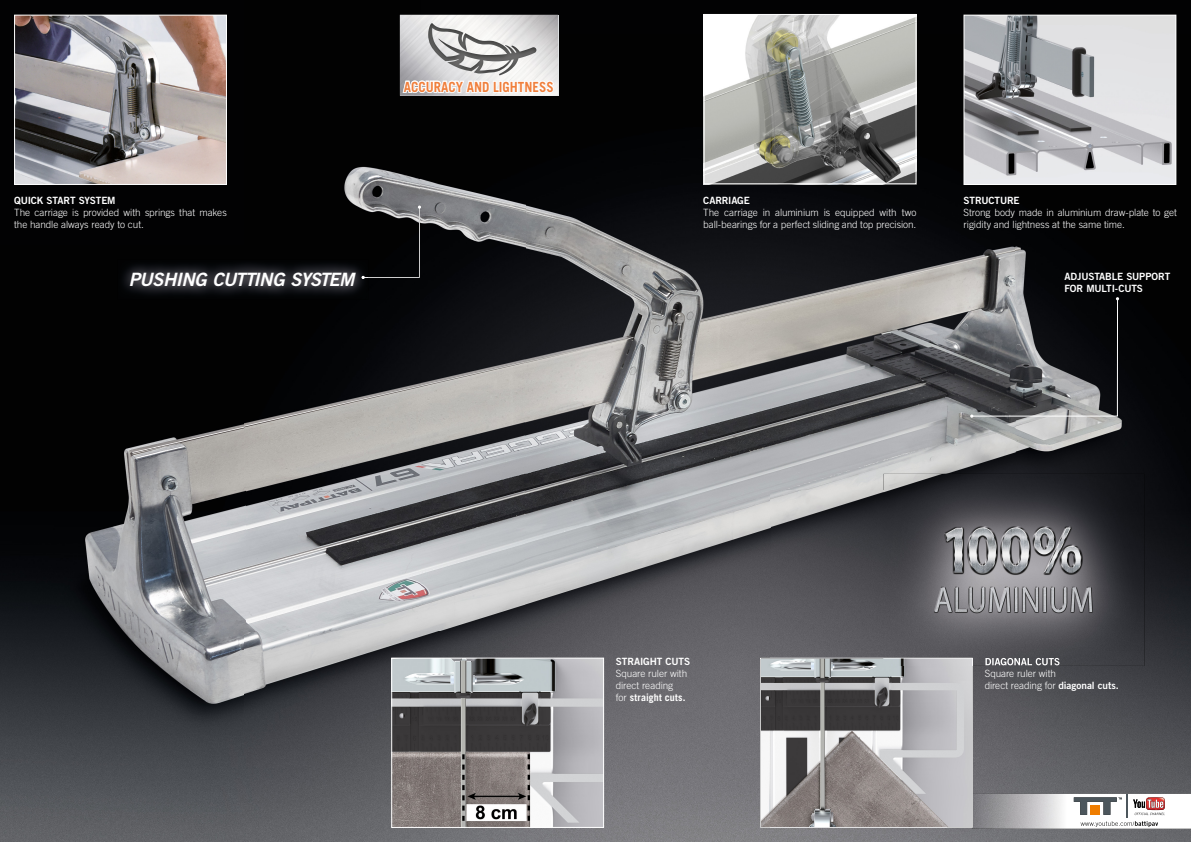
<style>
.page{position:relative;width:1191px;height:842px;background:#fff}
.page>*{position:absolute;margin:0;border:0;box-sizing:border-box;transform-origin:0 0}
.t1{font:italic 18.4px "Trade Gothic Bold Two";letter-spacing:-.03em;color:#fff}
.t2{font:700 14px "Trade Gothic";color:#f07f3c;scale:.94 1}
.t3{font:300 10px/12px "Trade Gothic";letter-spacing:-.005em;color:#fff}
.t4{font:10px/12px "Trade Gothic Bold Two";letter-spacing:-.015em;color:#fff}
.s1{font-weight:700}
.s2{font-family:"Trade Gothic Bold Two";font-weight:400}
</style>
<div class="page">
<img style="left:0;top:0;width:245px;height:842px">
<img style="left:245px;top:0;width:175px;height:631px">
<div style="left:420px;top:0;width:771px;height:35px;background:#020203"></div>
<img style="left:526px;top:35px;width:489px;height:245px">
<img style="left:1015px;top:35px;width:176px;height:456px">
<img style="left:420px;top:96px;width:106px;height:535px">
<img style="left:525px;top:280px;width:245px;height:562px">
<img style="left:770px;top:280px;width:246px;height:211px">
<img style="left:770px;top:491px;width:113px;height:167px">
<img style="left:1121px;top:491px;width:70px;height:351px">
<img style="left:245px;top:631px;width:281px;height:211px">
<img style="left:946px;top:666px;width:175px;height:176px">
<div style="left:770px;top:828px;width:176px;height:14px;background:#7e7e82"></div>
<img style="left:400px;top:15px;width:158px;height:81px">
<svg style="left:403px;top:80px;width:151px;height:13px"></svg>
<img style="left:428px;top:23px;width:108px;height:52px">
<img style="left:16px;top:17px;width:209px;height:166px">
<div style="left:14px;top:15px;width:213px;height:170px;border:1px solid #fff"></div>
<img style="left:972px;top:794px;width:219px;height:35px">
<img style="left:1080px;top:821px;width:54px;height:6px">
<img style="left:1134px;top:821px;width:24px;height:6px">
<img style="left:1073px;top:797px;width:43px;height:18px">
<svg style="left:1090px;top:806px;width:9px;height:9px"></svg>
<img style="left:1146px;top:797px;width:18px;height:1px">
<img style="left:1146px;top:798px;width:18px;height:12px">
<img style="left:1147px;top:798px;width:17px;height:10px">
<svg style="left:1118px;top:794px;width:27px;height:23px"></svg>
<img style="left:1147px;top:799px;width:16px;height:9px">
<img style="left:1133px;top:813px;width:31px;height:2px">
<img style="left:705px;top:16px;width:209px;height:166px">
<div style="left:703px;top:14px;width:213px;height:170px;border:1px solid #fff"></div>
<img style="left:965px;top:17px;width:209px;height:166px">
<div style="left:963px;top:15px;width:213px;height:170px;border:1px solid #fff"></div>
<svg style="left:970px;top:297px;width:149px;height:121px;background:#4a4b4e"></svg>
<img style="left:118px;top:260px;width:250px;height:40px">
<svg style="left:361px;top:206px;width:60px;height:73px;background:#1b1b1c"></svg>
<svg style="left:760px;top:658px;width:212px;height:170px;background:#9d9a9b"></svg>
<img style="left:393px;top:660px;width:209px;height:166px">
<div style="left:391px;top:658px;width:213px;height:170px;border:1px solid #fff"></div>
<img style="left:883px;top:474px;width:261px;height:192px">
<img style="left:985px;top:658px;width:74px;height:7px">
<img style="left:883px;top:658px;width:89px;height:8px">
<img style="left:927px;top:517px;width:172px;height:102px">
<p class="t4" style="left:14px;top:195px;width:103px">QUICK START SYSTEM</p>
<p class="t3" style="left:14px;top:207px;width:214px">The carriage is provided with springs that makes the handle always ready to cut.</p>
<h1 class="t1" style="left:129px;top:268px;width:227px">PUSHING CUTTING SYSTEM</h1>
<h2 class="t2" style="left:404px;top:78px;width:161px">ACCURACY AND LIGHTNESS</h2>
<p class="t4" style="left:703px;top:194px;width:48px">CARRIAGE</p>
<p class="t3" style="left:703px;top:206px;width:215px">The carriage in aluminium is equipped with two ball-bearings for a perfect sliding and top precision.</p>
<p class="t4" style="left:963px;top:195px;width:58px">STRUCTURE</p>
<p class="t3" style="left:963px;top:207px;width:215px">Strong body made in aluminium draw-plate to get rigidity and lightness at the same time.</p>
<p class="t4" style="left:1064px;top:270px;width:107px">ADJUSTABLE SUPPORT<br>FOR MULTI-CUTS</p>
<p class="t4" style="left:616px;top:655px;width:76px">STRAIGHT CUTS</p>
<p class="t3" style="left:616px;top:667px;width:73px">Square ruler with direct reading<br>for <span class="s1">straight cuts.</span></p>
<p class="t3" style="left:984px;top:667px;width:136px">Square ruler with<br>direct reading for <span class="s2">diagonal cuts.</span></p>
</div>
